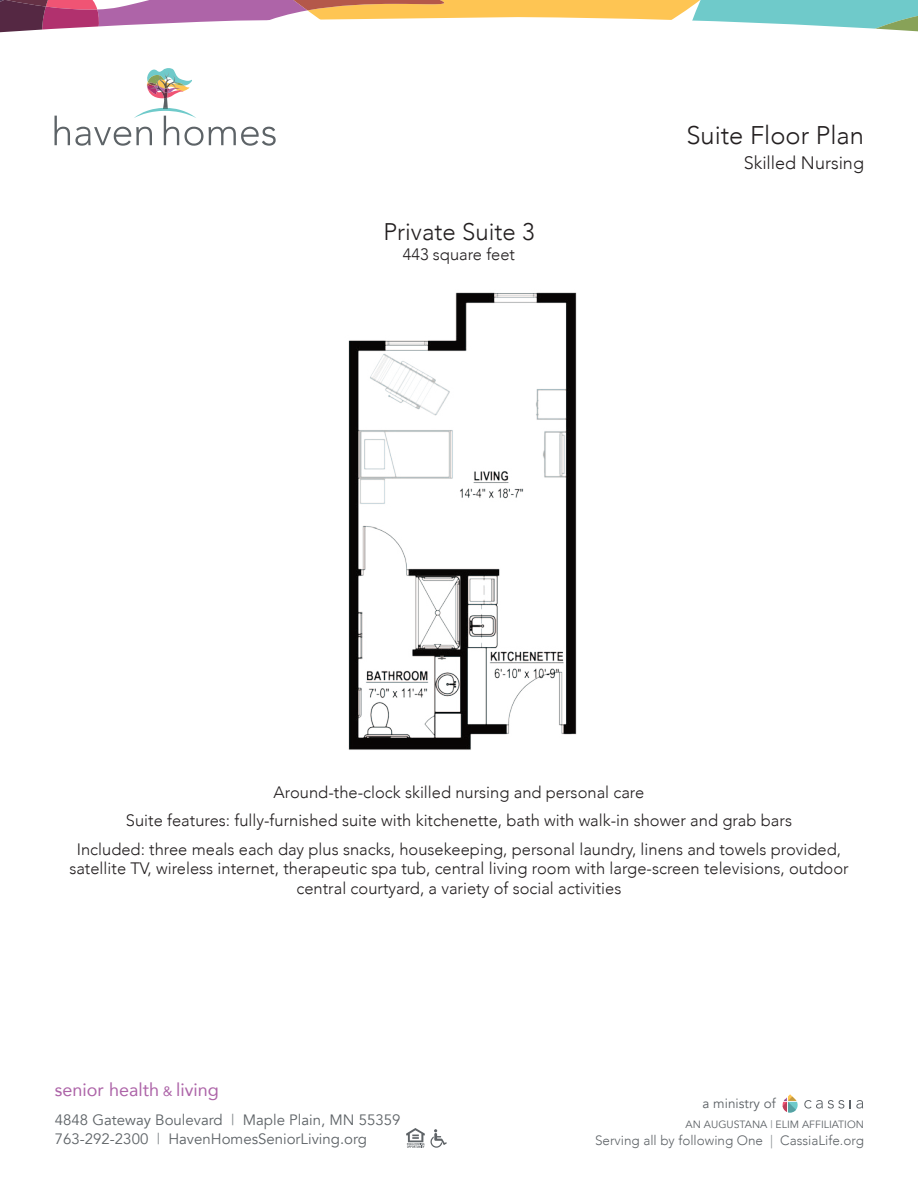
<style>
.page{position:relative;width:918px;height:1188px;background:#fff}
.page>*{position:absolute;margin:0;border:0;box-sizing:border-box;transform-origin:0 0}
.t1{font:300 25.5px "Avenir";color:#231f20}
.t2{font:300 24px "Avenir";color:#231f20}
.t3{font:18px "Avenir";color:#ad64a8}
.t4{font:300 18px "Avenir";color:#231f20}
.t5{font:300 16.5px/19.5px "Avenir";color:#231f20;text-align:center}
.t6{font:15px/19.5px "Avenir";color:#5e6367}
.t7{font:300 13.5px "Avenir";color:#5e6367}
.t8{font:13.5px "Avenir";color:#5e6367}
.t9{font:10.5px "Avenir";color:#5e6367}
.s1{font-size:13.5px}
.s2{color:#83888c}
</style>
<div class="page">
<svg style="left:804px;top:1100px;width:40px;height:9px"></svg>
<svg style="left:850px;top:1100px;width:13px;height:9px"></svg>
<svg style="left:782px;top:1094px;width:16px;height:19px"></svg>
<svg style="left:406px;top:1128px;width:41px;height:20px"></svg>
<svg style="left:639px;top:0;width:279px;height:17px;background:#8ccab6"></svg>
<svg style="left:587px;top:17px;width:331px;height:15px"></svg>
<svg style="left:0;top:0;width:587px;height:146px"></svg>
<img style="left:348px;top:292px;width:229px;height:458px">
<p class="t2" style="left:383px;top:216px;width:153px">Private Suite 3</p>
<p class="t5" style="left:403px;top:245px;width:114px">443 square feet</p>
<p class="t1" style="left:686px;top:118px;width:179px">Suite Floor Plan</p>
<p class="t4" style="left:744px;top:151px;width:122px">Skilled Nursing</p>
<p class="t5" style="left:274px;top:783px;width:372px">Around-the-clock skilled nursing and personal care</p>
<p class="t5" style="left:126px;top:811px;width:668px">Suite features: fully-furnished suite with kitchenette, bath with walk-in shower and grab bars</p>
<p class="t5" style="left:69px;top:840px;width:781px">Included: three meals each day plus snacks, housekeeping, personal laundry, linens and towels provided, satellite TV, wireless internet, therapeutic spa tub, central living room with large-screen televisions, outdoor central courtyard, a variety of social activities</p>
<p class="t3" style="left:55px;top:1078px;width:166px">senior health <span class="s1">&amp;</span> living</p>
<p class="t6" style="left:55px;top:1110px;width:347px">4848 Gateway Boulevard <span class="s2">|</span> Maple Plain, MN 55359<br>763-292-2300 <span class="s2">|</span> HavenHomesSeniorLiving.org</p>
<p class="t8" style="left:703px;top:1095px;width:75px">a ministry of</p>
<p class="t9" style="left:686px;top:1118px;width:180px">AN AUGUSTANA <span class="s2">|</span> ELIM AFFILIATION</p>
<p class="t7" style="left:595px;top:1131px;width:270px">Serving all by following One <span class="s2">|</span> CassiaLife.org</p>
</div>
